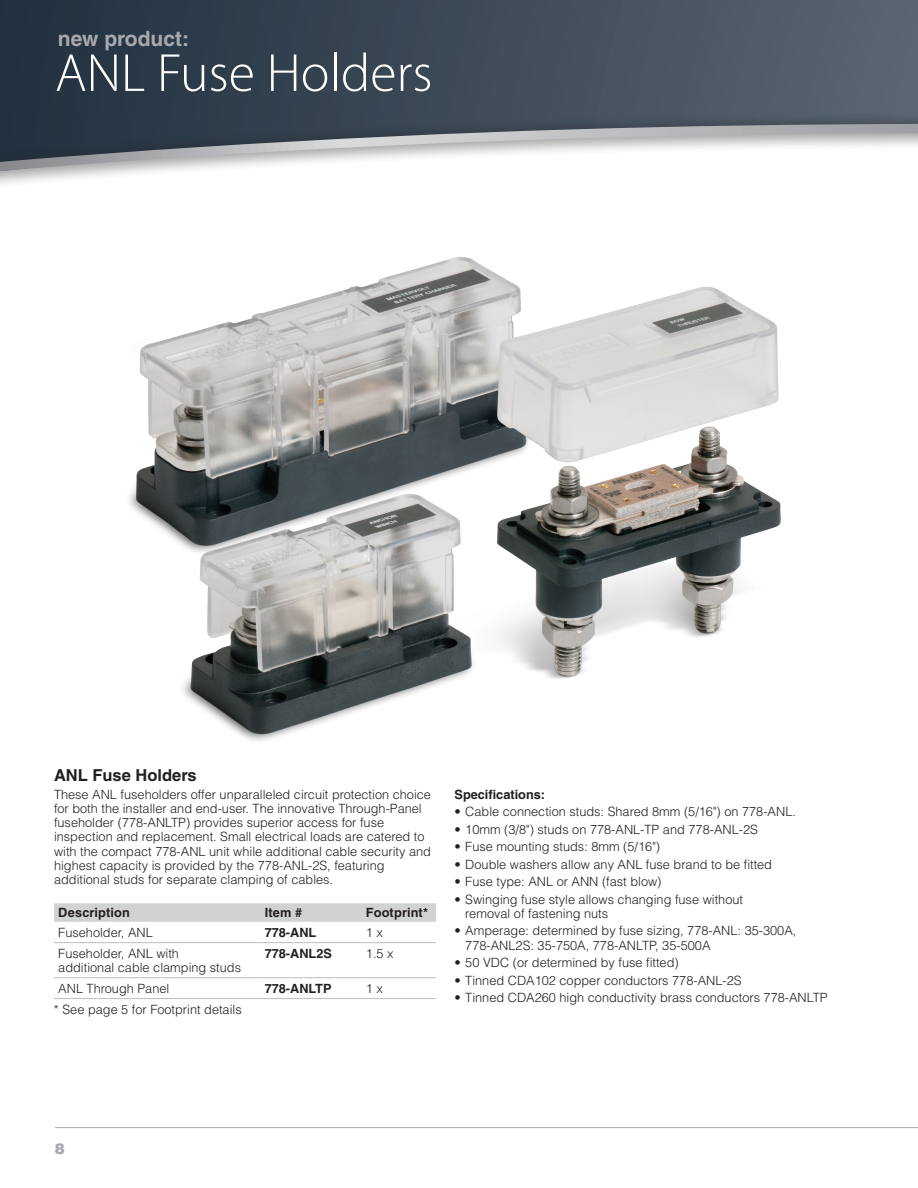
<style>
.page{position:relative;width:918px;height:1188px;background:#fff}
.page>*{position:absolute;margin:0;border:0;box-sizing:border-box;transform-origin:0 0}
.Product_Title{font:300 54px "Myriad Pro";color:#fff}
.t1{font:700 21px "Helvetica";color:#a8a9ad}
.Product_Name_JW{font:700 16.5px "Helvetica";color:#231f20}
.t2{font:900 15px "Helvetica";color:#a8a9ad}
.Body_copy_MZ{font:300 12.75px/14.2px "Helvetica";color:#231f20}
.Table_Body_copy{font:300 12.75px/14.2px "Helvetica";color:#231f20}
.Table_Header_JW{font:700 12.75px "Helvetica";letter-spacing:.01em;color:#231f20}
.Retail_for_index_M{font:700 12.75px "Helvetica";color:#231f20}
.Body_copy_MZ-2{font:700 12.75px "Helvetica";color:#231f20}
</style>
<div class="page">
<hr style="left:55px;top:1127px;width:863px;height:1px;background:#a8a9ad">
<svg style="left:0;top:0;width:918px;height:111px;background:#3c4a58"></svg>
<div style="left:0;top:111px;width:918px;height:108px;background:#231f20;opacity:.75"></div>
<svg style="left:0;top:124px;width:918px;height:47px"></svg>
<img style="left:129px;top:257px;width:652px;height:484px">
<svg style="left:54px;top:903px;width:382px;height:19px;background:#d2d3d5"></svg>
<hr style="left:54px;top:942px;width:206px;height:1px;background:#bcbdc0">
<hr style="left:260px;top:942px;width:102px;height:1px;background:#bcbdc0">
<hr style="left:362px;top:942px;width:74px;height:1px;background:#bcbdc0">
<hr style="left:54px;top:977px;width:206px;height:1px;background:#bcbdc0">
<hr style="left:260px;top:977px;width:102px;height:1px;background:#bcbdc0">
<hr style="left:362px;top:977px;width:74px;height:1px;background:#bcbdc0">
<hr style="left:54px;top:998px;width:206px;height:1px;background:#bcbdc0">
<hr style="left:362px;top:998px;width:74px;height:1px;background:#bcbdc0">
<hr style="left:260px;top:998px;width:102px;height:1px;background:#bcbdc0">
<p class="t1" style="left:58px;top:26px;width:133px">new product:</p>
<p class="Product_Title" style="left:55px;top:43px;width:379px">ANL Fuse Holders</p>
<p class="Product_Name_JW" style="left:54px;top:765px;width:144px">ANL Fuse Holders</p>
<p class="Body_copy_MZ" style="left:54px;top:787px;width:379px">These ANL fuseholders offer unparalleled circuit protection choice for both the installer and end-user. The innovative Through-Panel fuseholder (778-ANLTP) provides superior access for fuse inspection and replacement. Small electrical loads are catered to with the compact 778-ANL unit while additional cable security and highest capacity is provided by the 778-ANL-2S, featuring additional studs for separate clamping of cables.</p>
<p class="Table_Header_JW" style="left:58px;top:905px;width:73px">Description</p>
<p class="Table_Header_JW" style="left:265px;top:905px;width:39px">Item #</p>
<p class="Table_Header_JW" style="left:366px;top:905px;width:64px">Footprint*</p>
<p class="Table_Body_copy" style="left:58px;top:925px;width:96px">Fuseholder, ANL</p>
<p class="Retail_for_index_M" style="left:265px;top:925px;width:53px">778-ANL</p>
<p class="Table_Body_copy" style="left:366px;top:925px;width:19px">1 x</p>
<p class="Table_Body_copy" style="left:58px;top:946px;width:184px">Fuseholder, ANL with<br>additional cable clamping studs</p>
<p class="Retail_for_index_M" style="left:265px;top:946px;width:69px">778-ANL2S</p>
<p class="Table_Body_copy" style="left:366px;top:946px;width:29px">1.5 x</p>
<p class="Table_Body_copy" style="left:58px;top:981px;width:113px">ANL Through Panel</p>
<p class="Retail_for_index_M" style="left:265px;top:981px;width:68px">778-ANLTP</p>
<p class="Table_Body_copy" style="left:366px;top:981px;width:19px">1 x</p>
<p class="Body_copy_MZ" style="left:54px;top:1002px;width:189px">* See page 5 for Footprint details</p>
<p class="Body_copy_MZ-2" style="left:454px;top:786px;width:92px">Specifications:</p>
<p class="Body_copy_MZ" style="left:454px;top:804px;width:343px">• Cable connection studs: Shared 8mm (5/16") on 778-ANL.</p>
<p class="Body_copy_MZ" style="left:454px;top:822px;width:305px">• 10mm (3/8") studs on 778-ANL-TP and 778-ANL-2S</p>
<p class="Body_copy_MZ" style="left:454px;top:839px;width:207px">• Fuse mounting studs: 8mm (5/16")</p>
<p class="Body_copy_MZ" style="left:454px;top:857px;width:319px">• Double washers allow any ANL fuse brand to be fitted</p>
<p class="Body_copy_MZ" style="left:454px;top:874px;width:209px">• Fuse type: ANL or ANN (fast blow)</p>
<p class="Body_copy_MZ" style="left:465px;top:892px;width:279px;text-indent:-11px">• Swinging fuse style allows changing fuse without removal of fastening nuts</p>
<p class="Body_copy_MZ" style="left:465px;top:923px;width:333px;text-indent:-11px">• Amperage: determined by fuse sizing, 778-ANL: 35-300A,<br>778-ANL2S: 35-750A, 778-ANLTP, 35-500A</p>
<p class="Body_copy_MZ" style="left:454px;top:955px;width:226px">• 50 VDC (or determined by fuse fitted)</p>
<p class="Body_copy_MZ" style="left:454px;top:973px;width:289px">• Tinned CDA102 copper conductors 778-ANL-2S</p>
<p class="Body_copy_MZ" style="left:454px;top:990px;width:375px">• Tinned CDA260 high conductivity brass conductors 778-ANLTP</p>
<p class="t2" style="left:55px;top:1138px;width:12px">8</p>
</div>
